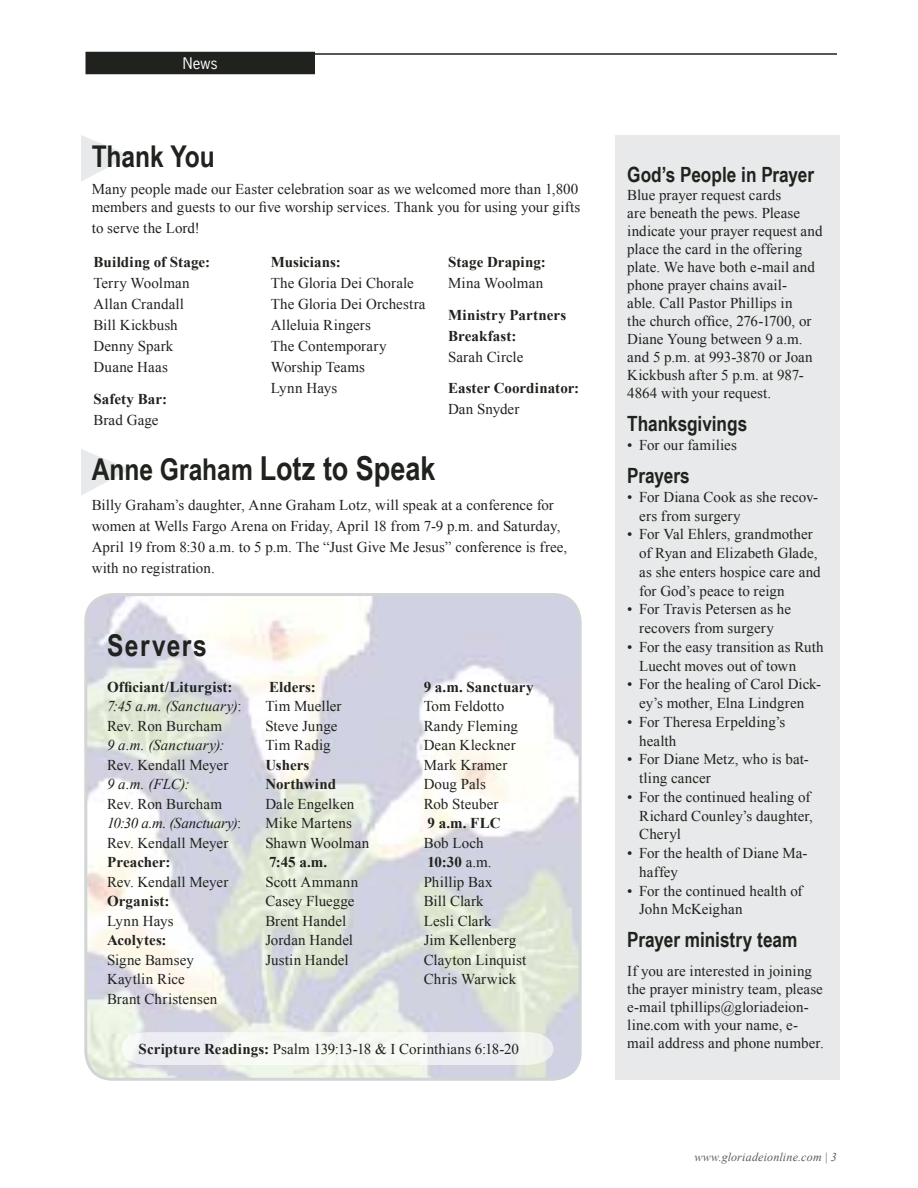
<style>
.page{position:relative;width:918px;height:1188px;background:#fff}
.page>*{position:absolute;margin:0;border:0;box-sizing:border-box;transform-origin:0 0}
.t1{font:700 33px "Arial Narrow";letter-spacing:-.005em;color:#1f221d}
.t2{font:700 30px "Arial Narrow";letter-spacing:-.005em;color:#1f221d}
.t3{font:700 30px "Arial Narrow";letter-spacing:.05em;color:#1f221d}
.t4{font:700 21px "Arial Narrow";color:#1f221d}
.t5{font:15px/19.5px "Times New Roman";letter-spacing:.005em;color:#1f221d}
.t6{font:700 15px/19.5px "Times New Roman";letter-spacing:.005em;color:#1f221d}
.t7{font:italic 15px "Times New Roman";letter-spacing:.015em;color:#1f221d}
.t8{font:15px "News Gothic Std";color:#fff}
.t9{font:italic 12px "Times New Roman";letter-spacing:.015em;color:#585e5c}
.s1{font-size:30px}
.s2{font-weight:400;font-style:italic}
.s3{font-weight:400}
.s4{font-style:italic}
.s5{font-weight:700}
</style>
<div class="page">
<div style="left:86px;top:52px;width:228px;height:22px;background:#1f221d"></div>
<hr style="left:94px;top:53px;width:743px;height:2px;background:#1f221d">
<img style="left:86px;top:595px;width:494px;height:484px;border-radius:27px">
<div style="left:84px;top:593px;width:498px;height:488px;border:3px solid #d1d5d5;border-radius:27px"></div>
<div style="left:615px;top:135px;width:225px;height:944px;background:#e7e9ea"></div>
<svg style="left:81px;top:449px;width:49px;height:46px"></svg>
<svg style="left:81px;top:135px;width:49px;height:47px"></svg>
<div style="left:122px;top:1032px;width:432px;height:33px;background:#f2f4f3"></div>
<p class="t8" style="left:183px;top:54px;width:36px">News</p>
<h2 class="t2" style="left:92px;top:134px;width:125px">Thank You</h2>
<p class="t5" style="left:92px;top:180px;width:490px;line-height:18px">Many people made our Easter celebration soar as we welcomed more than 1,800 members and guests to our five worship services. Thank you for using your gifts</p>
<p class="t5" style="left:92px;top:218px;width:110px">to serve the Lord!</p>
<p class="t6" style="left:93px;top:252px;width:118px">Building of Stage:</p>
<p class="t5" style="left:93px;top:272px;width:98px;line-height:21px">Terry Woolman<br>Allan Crandall<br>Bill Kickbush<br>Denny Spark<br>Duane Haas</p>
<p class="t6" style="left:93px;top:388px;width:75px">Safety Bar:</p>
<p class="t5" style="left:93px;top:410px;width:67px">Brad Gage</p>
<p class="t6" style="left:448px;top:252px;width:99px">Stage Draping:</p>
<p class="t5" style="left:448px;top:273px;width:97px">Mina Woolman</p>
<p class="t6" style="left:448px;top:304px;width:120px;line-height:21px">Ministry Partners<br>Breakfast:</p>
<p class="t5" style="left:448px;top:347px;width:77px">Sarah Circle</p>
<p class="t6" style="left:448px;top:378px;width:133px">Easter Coordinator:</p>
<p class="t5" style="left:448px;top:399px;width:73px">Dan Snyder</p>
<p class="t6" style="left:271px;top:252px;width:72px">Musicians:</p>
<p class="t5" style="left:271px;top:272px;width:156px;line-height:21px">The Gloria Dei Chorale<br>The Gloria Dei Orchestra<br>Alleluia Ringers<br>The Contemporary<br>Worship Teams<br>Lynn Hays</p>
<h1 class="t1" style="left:92px;top:444px;width:345px"><span class="s1">Anne Graham</span> Lotz to Speak</h1>
<p class="t5" style="left:92px;top:494px;width:477px;line-height:21px">Billy Graham’s daughter, Anne Graham Lotz, will speak at a conference for women at Wells Fargo Arena on Friday, April 18 from 7-9 p.m. and Saturday, April 19 from 8:30 a.m. to 5 p.m. The “Just Give Me Jesus” conference is free, with no registration.</p>
<h2 class="t3" style="left:107px;top:623px;width:101px">Servers</h2>
<p class="t6" style="left:107px;top:676px;width:136px">Officiant/Liturgist:<br><span class="s2">7:45 a.m. (Sanctuary)</span><span class="s3">:<br>Rev. Ron Burcham</span></p>
<p class="t7" style="left:107px;top:735px;width:119px">9 a.m. (Sanctuary):</p>
<p class="t5" style="left:107px;top:755px;width:123px">Rev. Kendall Meyer</p>
<p class="t7" style="left:107px;top:774px;width:84px">9 a.m. (FLC):</p>
<p class="t5" style="left:107px;top:794px;width:136px">Rev. Ron Burcham<br><span class="s4">10:30 a.m. (Sanctuary)</span>:<br>Rev. Kendall Meyer</p>
<p class="t6" style="left:107px;top:852px;width:65px">Preacher:</p>
<p class="t5" style="left:107px;top:872px;width:123px">Rev. Kendall Meyer</p>
<p class="t6" style="left:107px;top:891px;width:64px">Organist:</p>
<p class="t5" style="left:107px;top:911px;width:68px">Lynn Hays</p>
<p class="t6" style="left:107px;top:930px;width:61px">Acolytes:</p>
<p class="t5" style="left:107px;top:950px;width:112px">Signe Bamsey<br>Kaytlin Rice<br>Brant Christensen</p>
<p class="t6" style="left:269px;top:676px;width:48px">Elders:</p>
<p class="t5" style="left:265px;top:696px;width:78px">Tim Mueller<br>Steve Junge<br>Tim Radig</p>
<p class="t6" style="left:265px;top:754px;width:72px">Ushers<br>Northwind</p>
<p class="t5" style="left:265px;top:794px;width:105px">Dale Engelken<br>Mike Martens<br>Shawn Woolman</p>
<p class="t6" style="left:269px;top:852px;width:60px">7:45 a.m.</p>
<p class="t5" style="left:265px;top:872px;width:94px">Scott Ammann<br>Casey Fluegge<br>Brent Handel<br>Jordan Handel<br>Justin Handel</p>
<p class="t6" style="left:424px;top:676px;width:111px">9 a.m. Sanctuary</p>
<p class="t5" style="left:424px;top:696px;width:96px">Tom Feldotto<br>Randy Fleming<br>Dean Kleckner<br>Mark Kramer<br>Doug Pals<br>Rob Steuber</p>
<p class="t6" style="left:427px;top:813px;width:75px">9 a.m. FLC</p>
<p class="t5" style="left:424px;top:833px;width:104px">Bob Loch<br><span class="s5">10:30</span> a.m.<br>Phillip Bax<br>Bill Clark<br>Lesli Clark<br>Jim Kellenberg<br>Clayton Linquist<br>Chris Warwick</p>
<p class="t5" style="left:139px;top:1039px;width:382px"><span class="s5">Scripture Readings:</span> Psalm 139:13-18 &amp; I Corinthians 6:18-20</p>
<h3 class="t4" style="left:627px;top:158px;width:188px">God’s People in Prayer</h3>
<p class="t5" style="left:627px;top:185px;width:197px;line-height:18px">Blue prayer request cards<br>are beneath the pews. Please indicate your prayer request and place the card in the offering plate. We have both e-mail and phone prayer chains avail-<br>able. Call Pastor Phillips in<br>the church office, 276-1700, or<br>Diane Young between 9 a.m. and 5 p.m. at 993-3870 or Joan<br>Kickbush after 5 p.m. at 987-<br>4864 with your request.</p>
<h3 class="t4" style="left:627px;top:407px;width:121px">Thanksgivings</h3>
<p class="t5" style="left:627px;top:435px;width:111px">• For our families</p>
<h3 class="t4" style="left:627px;top:460px;width:64px">Prayers</h3>
<p class="t5" style="left:639px;top:487px;width:180px;line-height:18.8px;text-indent:-12px">• For Diana Cook as she recov&shy;ers from surgery</p>
<p class="t5" style="left:639px;top:525px;width:183px;line-height:18.8px;text-indent:-12px">• For Val Ehlers, grandmother of Ryan and Elizabeth Glade, as she enters hospice care and for God’s peace to reign</p>
<p class="t5" style="left:627px;top:600px;width:165px;line-height:18.8px;text-align:center">• For Travis Petersen as he recovers from surgery</p>
<p class="t5" style="left:639px;top:637px;width:186px;line-height:18.8px;text-indent:-12px">• For the easy transition as Ruth<br>Luecht moves out of town</p>
<p class="t5" style="left:627px;top:675px;width:195px;line-height:18.8px;text-align:center">• For the healing of Carol Dick&shy;ey’s mother, Elna Lindgren</p>
<p class="t5" style="left:639px;top:712px;width:148px;line-height:18.8px;text-indent:-12px">• For Theresa Erpelding’s health</p>
<p class="t5" style="left:639px;top:750px;width:171px;line-height:18.8px;text-indent:-12px">• For Diane Metz, who is bat&shy;tling cancer</p>
<p class="t5" style="left:639px;top:787px;width:175px;line-height:18.8px;text-indent:-12px">• For the continued healing of<br>Richard Counley’s daughter,<br>Cheryl</p>
<p class="t5" style="left:639px;top:844px;width:170px;line-height:18.8px;text-indent:-12px">• For the health of Diane Ma&shy;haffey</p>
<p class="t5" style="left:639px;top:881px;width:165px;line-height:18.8px;text-indent:-12px">• For the continued health of<br>John McKeighan</p>
<h3 class="t4" style="left:627px;top:924px;width:172px">Prayer ministry team</h3>
<p class="t5" style="left:627px;top:962px;width:198px;line-height:18px">If you are interested in joining the prayer ministry team, please e-mail tphillips@gloriadeion&shy;line.com with your name, e&shy;mail address and phone number.</p>
<p class="t9" style="left:694px;top:1148px;width:135px">www.gloriadeionline.com |</p>
</div>
